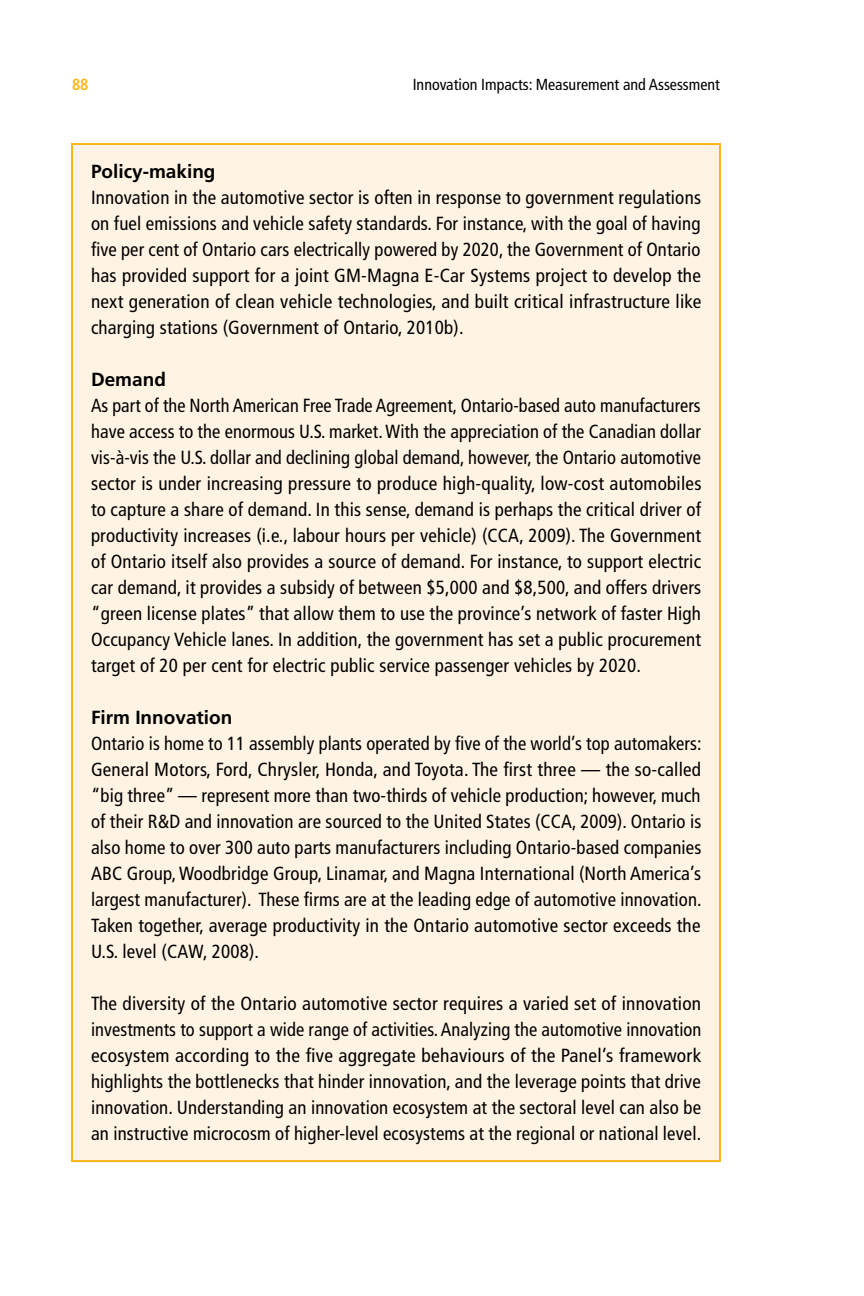
<style>
.page{position:relative;width:864px;height:1296px;background:#fff}
.page>*{position:absolute;margin:0;border:0;box-sizing:border-box;transform-origin:0 0}
.t1{font:condensed 19px/26px "Frutiger";letter-spacing:.01em;color:#000;text-align:justify}
.t2{font:condensed 19px/26px "Frutiger";letter-spacing:.01em;color:#000;text-align:justify;scale:.96 1}
.t3{font:700 19px "Frutiger";color:#000}
.t4{font:condensed 16px "Frutiger";color:#000}
.t5{font:700 condensed 16px "Frutiger";color:#fcb515}
</style>
<div class="page">
<div style="left:72px;top:144px;width:648px;height:1017px;background:#fff4e4"></div>
<p class="t5" style="left:72px;top:75px;width:18px">88</p>
<p class="t4" style="left:413px;top:75px;width:309px">Innovation Impacts: Measurement and Assessment</p>
<p class="t3" style="left:91px;top:160px;width:126px">Policy-making</p>
<p class="t1" style="left:91px;top:184px;width:612px">Innovation in the automotive sector is often in response to government regulations on fuel emissions and vehicle safety standards. For instance, with the goal of having five per cent of Ontario cars electrically powered by 2020, the Government of Ontario has provided support for a joint GM-Magna E-Car Systems project to develop the next generation of clean vehicle technologies, and built critical infrastructure like charging stations (Government of Ontario, 2010b).</p>
<p class="t3" style="left:91px;top:368px;width:76px">Demand</p>
<p class="t2" style="left:91px;top:392px;width:637px">As part of the North American Free Trade Agreement, Ontario-based auto manufacturers have access to the enormous U.S. market. With the appreciation of the Canadian dollar vis-à-vis the U.S. dollar and declining global demand, however, the Ontario automotive sector is under increasing pressure to produce high-quality, low-cost automobiles to capture a share of demand. In this sense, demand is perhaps the critical driver of productivity increases (i.e., labour hours per vehicle) (CCA, 2009). The Government of Ontario itself also provides a source of demand. For instance, to support electric car demand, it provides a subsidy of between $5,000 and $8,500, and offers drivers “green license plates” that allow them to use the province’s network of faster High Occupancy Vehicle lanes. In addition, the government has set a public procurement target of 20 per cent for electric public service passenger vehicles by 2020.</p>
<p class="t3" style="left:91px;top:706px;width:143px">Firm Innovation</p>
<p class="t1" style="left:91px;top:730px;width:612px">Ontario is home to 11 assembly plants operated by five of the world’s top automakers:<br>General Motors, Ford, Chrysler, Honda, and Toyota. The first three — the so-called “big three” — represent more than two-thirds of vehicle production; however, much of their R&amp;D and innovation are sourced to the United States (CCA, 2009). Ontario is also home to over 300 auto parts manufacturers including Ontario-based companies ABC Group, Woodbridge Group, Linamar, and Magna International (North America’s largest manufacturer). These firms are at the leading edge of automotive innovation.<br>Taken together, average productivity in the Ontario automotive sector exceeds the U.S. level (CAW, 2008).</p>
<p class="t1" style="left:91px;top:991px;width:612px">The diversity of the Ontario automotive sector requires a varied set of innovation investments to support a wide range of activities. Analyzing the automotive innovation ecosystem according to the five aggregate behaviours of the Panel’s framework highlights the bottlenecks that hinder innovation, and the leverage points that drive innovation. Understanding an innovation ecosystem at the sectoral level can also be an instructive microcosm of higher-level ecosystems at the regional or national level.</p>
</div>
